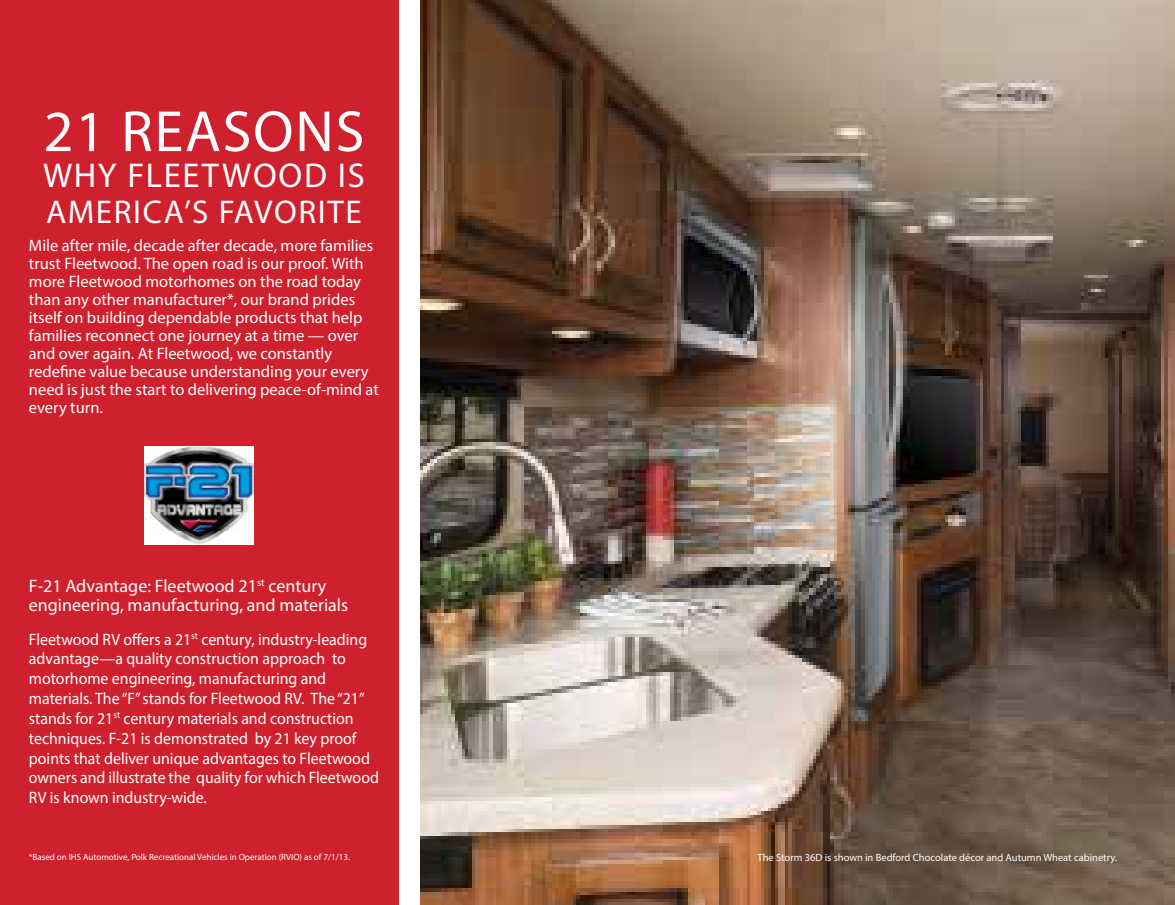
<style>
.page{position:relative;width:1175px;height:905px;background:#fff}
.page>*{position:absolute;margin:0;border:0;box-sizing:border-box;transform-origin:0 0}
.t1{font:58.5px "Myriad Pro";letter-spacing:.03em;color:#fff}
.t2{font:34.5px "Myriad Pro";letter-spacing:.05em;color:#fff}
.t3{font:33px "Myriad Pro";letter-spacing:.05em;color:#fff}
.t4{font:18px/19.5px "Myriad Pro";color:#fff}
.t5{font:16.5px/18px "Myriad Pro";color:#fff}
.t6{font:16.5px/19.8px "Myriad Pro";color:#fff;scale:.96 1}
.t7{font:10.5px "Myriad Pro";color:#fff}
.t8{font:9px "Myriad Pro";color:#fff}
</style>
<div class="page">
<img style="left:420px;top:0;width:754px;height:904px">
<div style="left:0;top:0;width:399px;height:904px;background:#cf202e"></div>
<img style="left:144px;top:446px;width:109px;height:98px">
<h1 class="t1" style="left:43px;top:95px;width:322px">21 REASONS</h1>
<h2 class="t2" style="left:43px;top:154px;width:323px">WHY FLEETWOOD IS</h2>
<h3 class="t3" style="left:46px;top:192px;width:317px">AMERICA’S FAVORITE</h3>
<p class="t5" style="left:29px;top:236px;width:351px">Mile after mile, decade after decade, more families trust Fleetwood. The open road is our proof. With more Fleetwood motorhomes on the road today than any other manufacturer*, our brand prides itself on building dependable products that help families reconnect one journey at a time — over and over again. At Fleetwood, we constantly redefine value because understanding your every need is just the start to delivering peace-of-mind at every turn.</p>
<p class="t4" style="left:29px;top:575px;width:321px">F-21 Advantage: Fleetwood 21<sup>st</sup> century engineering, manufacturing, and materials</p>
<p class="t6" style="left:29px;top:629px;width:366px">Fleetwood RV offers a 21<sup>st</sup> century, industry-leading advantage—a quality construction approach to motorhome engineering, manufacturing and materials. The “F” stands for Fleetwood RV. The “21” stands for 21<sup>st</sup> century materials and construction techniques. F-21 is demonstrated by 21 key proof points that deliver unique advantages to Fleetwood owners and illustrate the quality for which Fleetwood RV is known industry-wide.</p>
<p class="t8" style="left:29px;top:851px;width:322px">*Based on IHS Automotive, Polk Recreational Vehicles in Operation (RVIO) as of 7/1/13.</p>
<p class="t7" style="left:757px;top:850px;width:361px">The Storm 36D is shown in Bedford Chocolate décor and Autumn Wheat cabinetry.</p>
</div>
